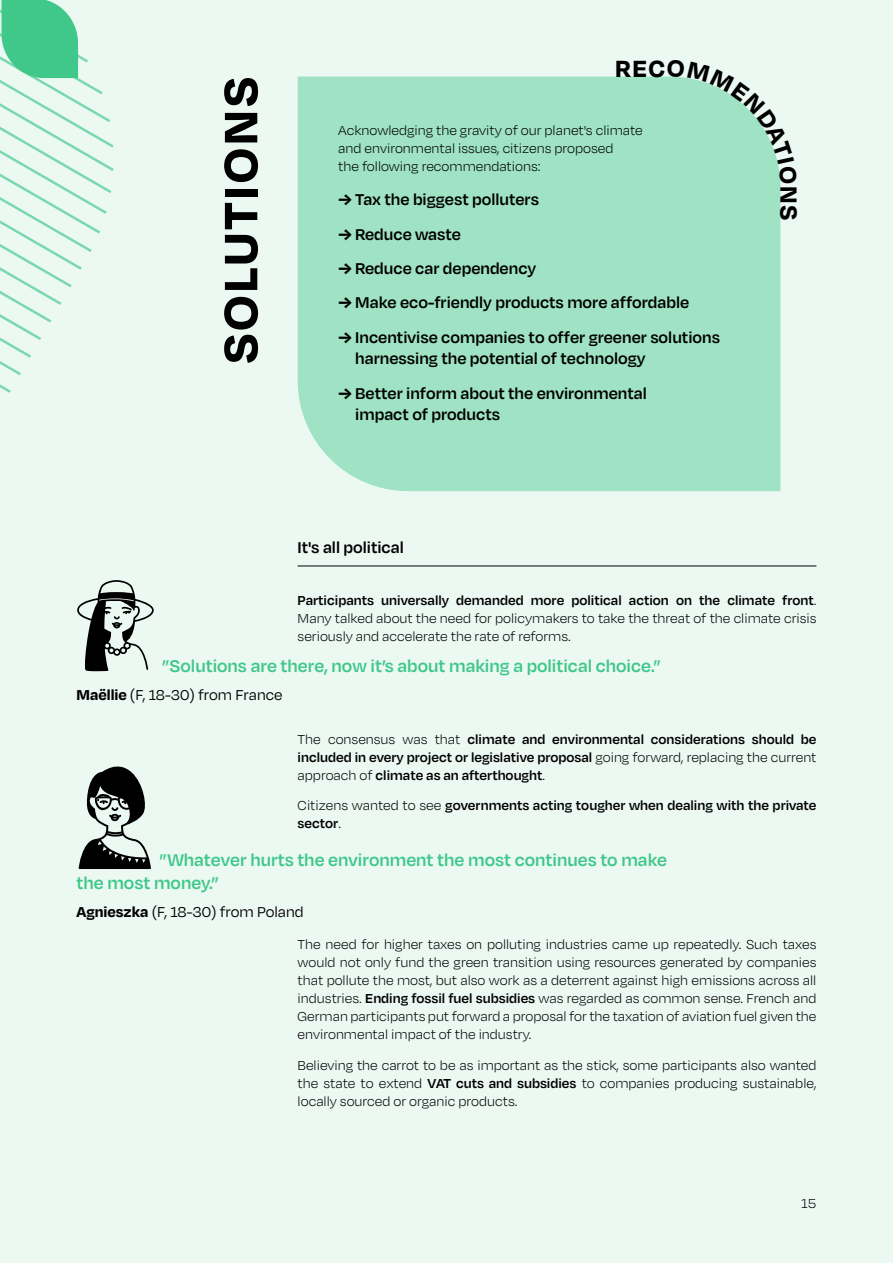
<style>
.page{position:relative;width:893px;height:1263px;background:#ecf9f3}
.page>*{position:absolute;margin:0;border:0;box-sizing:border-box;transform-origin:0 0}
.t1{font:700 54px "Degular";letter-spacing:.05em;color:#000}
.t2{font:700 27px "Degular";color:#000}
.t3{font:600 19.5px/22.5px "Degular";color:#40c78a}
.t4{font:600 18px/21.6px "Degular";color:#000}
.t5{font:16.5px "Degular";color:#000}
.t6{font:300 15px/18px "Degular";color:#000;text-align:justify}
.t7{font:600 15px/18px "Degular";color:#000;text-align:justify}
.s1{font-weight:700}
.s2{font-weight:600}
.s3{font-weight:300}
</style>
<div class="page">
<svg style="left:0;top:0;width:114px;height:393px"></svg>
<div style="left:298px;top:77px;width:482px;height:414px;background:#9fe3c4"></div>
<svg style="left:2px;top:0;width:76px;height:78px;background:#54cc96"></svg>
<hr style="left:298px;top:566px;width:518px;height:1px;background:#000">
<svg style="left:77px;top:580px;width:77px;height:91px"></svg>
<svg style="left:79px;top:766px;width:72px;height:103px"></svg>
<svg style="left:667px;top:76px;width:114px;height:108px"></svg>
<h1 class="t1" style="left:206px;top:364px;width:289px;rotate:-90deg">SOLUTIONS</h1>
<h2 class="t2" style="left:615px;top:51px;width:52px">REC</h2>
<p class="t6" style="left:338px;top:121px;width:306px;text-align:left">Acknowledging the gravity of our planet's climate and environmental issues, citizens proposed<br>the following recommendations:</p>
<p class="t4" style="left:338px;top:188px;width:202px"><span class="s1">→</span> Tax the biggest polluters</p>
<p class="t4" style="left:338px;top:222px;width:124px"><span class="s1">→</span> Reduce waste</p>
<p class="t4" style="left:338px;top:257px;width:200px"><span class="s1">→</span> Reduce car dependency</p>
<p class="t4" style="left:338px;top:291px;width:353px"><span class="s1">→</span> Make eco-friendly products more affordable</p>
<p class="t4" style="left:355px;top:325px;width:366px;text-indent:-17px"><span class="s1">→</span> Incentivise companies to offer greener solutions harnessing the potential of technology</p>
<p class="t4" style="left:355px;top:381px;width:293px;text-indent:-17px"><span class="s1">→</span> Better inform about the environmental impact of products</p>
<h2 class="t2" style="left:806px;top:186px;width:36px;rotate:90deg">NS</h2>
<p class="t4" style="left:298px;top:536px;width:108px">It's all political</p>
<p class="t6" style="left:298px;top:591px;width:520px"><span class="s2">Participants universally demanded more political action on the climate front</span>.<br>Many talked about the need for policymakers to take the threat of the climate crisis seriously and accelerate the rate of reforms.</p>
<h3 class="t3" style="left:162px;top:653px;width:500px">”Solutions are there, now it’s about making a political choice.”</h3>
<p class="t5" style="left:77px;top:685px;width:208px"><span class="s1">Maëllie</span> (F, 18-30) from France</p>
<p class="t7" style="left:298px;top:729px;width:520px"><span class="s3">The consensus was that</span> climate and environmental considerations should be included in every project or legislative proposal <span class="s3">going forward, replacing the current approach of</span> climate as an afterthought<span class="s3">.</span></p>
<p class="t7" style="left:298px;top:796px;width:520px"><span class="s3">Citizens wanted to see</span> governments acting tougher when dealing with the private sector<span class="s3">.</span></p>
<h3 class="t3" style="left:77px;top:848px;width:592px;text-indent:83px">”Whatever hurts the environment the most continues to make the most money.”</h3>
<p class="t5" style="left:77px;top:902px;width:229px"><span class="s1">Agnieszka</span> (F, 18-30) from Poland</p>
<p class="t6" style="left:298px;top:935px;width:520px">The need for higher taxes on polluting industries came up repeatedly. Such taxes would not only fund the green transition using resources generated by companies that pollute the most, but also work as a deterrent against high emissions across all industries. <span class="s2">Ending fossil fuel subsidies</span> was regarded as common sense. French and German participants put forward a proposal for the taxation of aviation fuel given the environmental impact of the industry.</p>
<p class="t6" style="left:298px;top:1056px;width:520px">Believing the carrot to be as important as the stick, some participants also wanted the state to extend <span class="s2">VAT cuts and subsidies</span> to companies producing sustainable, locally sourced or organic products.</p>
<p class="t6" style="left:801px;top:1193px;width:17px">15</p>
</div>
